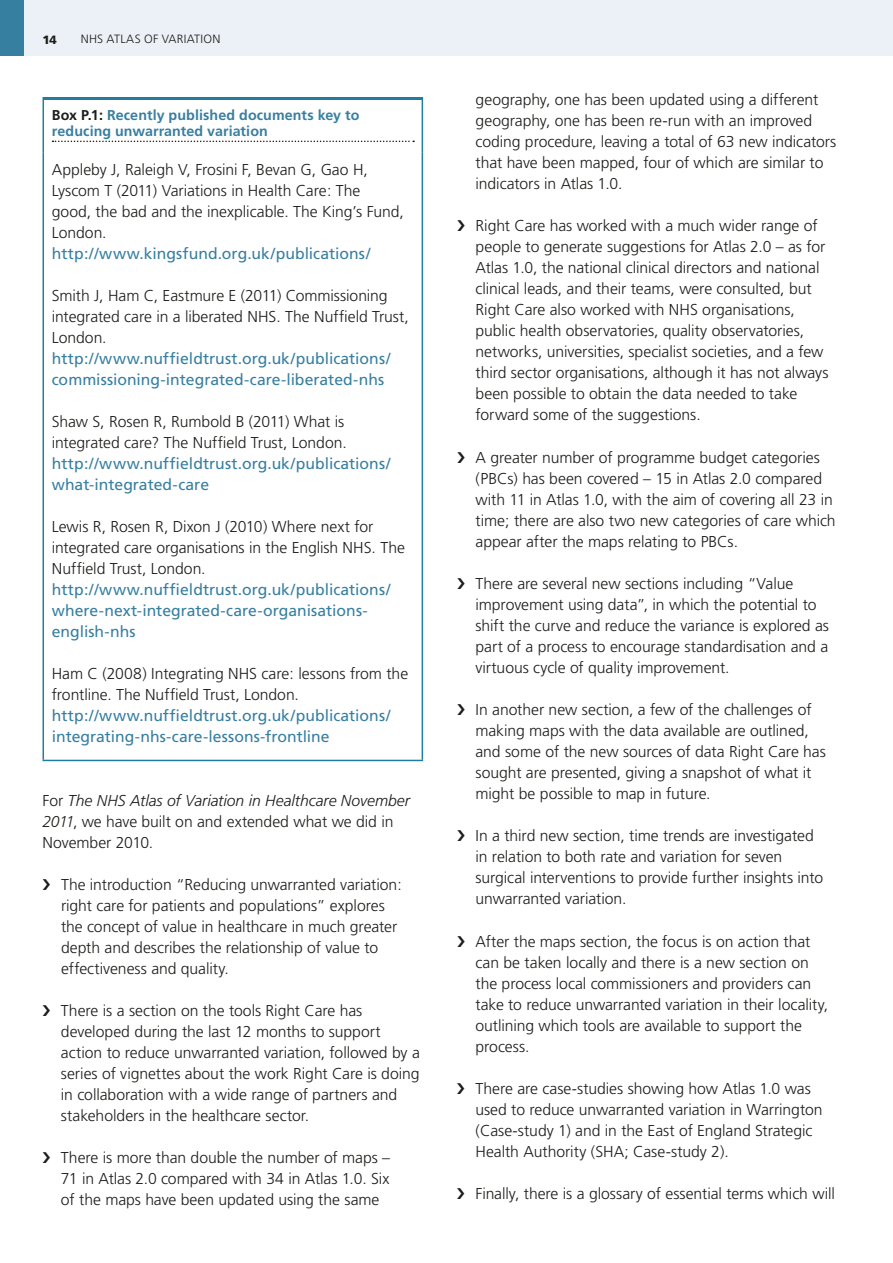
<style>
.page{position:relative;width:893px;height:1263px;background:#fff}
.page>*{position:absolute;margin:0;border:0;box-sizing:border-box;transform-origin:0 0}
.t1{font:300 15.75px/21px "Frutiger";letter-spacing:-.005em;color:#1d1d1b}
.t2{font:15.75px/21px "Frutiger";color:#377fa1}
.t3{font:700 14.25px/16.5px "Frutiger";letter-spacing:.005em;color:#377fa1}
.t4{font:300 12px "Frutiger";letter-spacing:.025em;color:#1d1d1b}
.t5{font:900 12px "Frutiger";color:#1d1d1b}
.s1{color:#1d1d1b}
.s2{font-style:italic}
</style>
<div class="page">
<div style="left:0;top:0;width:893px;height:55px;background:#ebf1f6"></div>
<div style="left:0;top:0;width:23px;height:55px;background:#377fa1"></div>
<hr style="left:43px;top:100px;width:1px;height:52px;background:#217ca0">
<hr style="left:422px;top:100px;width:1px;height:52px;background:#217ca0">
<hr style="left:43px;top:152px;width:1px;height:608px;background:#217ca0">
<hr style="left:422px;top:152px;width:1px;height:608px;background:#217ca0">
<hr style="left:43px;top:97px;width:380px;height:3px;background:#217ca0">
<hr style="left:43px;top:760px;width:380px;height:1px;background:#217ca0">
<svg style="left:53px;top:141px;width:361px;height:1px"></svg>
<p class="t5" style="left:43px;top:32px;width:16px">14</p>
<p class="t4" style="left:81px;top:32px;width:139px">NHS Atlas of Variation</p>
<p class="t3" style="left:52px;top:107px;width:309px"><span class="s1">Box P.1:</span> Recently published documents key to reducing unwarranted variation</p>
<p class="t1" style="left:52px;top:159px;width:354px">Appleby J, Raleigh V, Frosini F, Bevan G, Gao H, Lyscom T (2011) Variations in Health Care: The<br>good, the bad and the inexplicable. The King’s Fund, London.</p>
<p class="t2" style="left:52px;top:243px;width:320px">http://www.kingsfund.org.uk/publications/</p>
<p class="t1" style="left:52px;top:285px;width:358px">Smith J, Ham C, Eastmure E (2011) Commissioning integrated care in a liberated NHS. The Nuffield Trust,<br>London.</p>
<p class="t2" style="left:52px;top:348px;width:340px">http://www.nuffieldtrust.org.uk/publications/ commissioning-integrated-care-liberated-nhs</p>
<p class="t1" style="left:52px;top:411px;width:296px">Shaw S, Rosen R, Rumbold B (2011) What is integrated care? The Nuffield Trust, London.</p>
<p class="t2" style="left:52px;top:453px;width:340px">http://www.nuffieldtrust.org.uk/publications/ what-integrated-care</p>
<p class="t1" style="left:52px;top:516px;width:355px">Lewis R, Rosen R, Dixon J (2010) Where next for integrated care organisations in the English NHS. The<br>Nuffield Trust, London.</p>
<p class="t2" style="left:52px;top:579px;width:340px">http://www.nuffieldtrust.org.uk/publications/ where-next-integrated-care-organisations&shy;english-nhs</p>
<p class="t1" style="left:52px;top:663px;width:358px">Ham C (2008) Integrating NHS care: lessons from the frontline. The Nuffield Trust, London.</p>
<p class="t2" style="left:52px;top:705px;width:340px">http://www.nuffieldtrust.org.uk/publications/ integrating-nhs-care-lessons-frontline</p>
<p class="t1" style="left:43px;top:790px;width:369px">For <span class="s2">The NHS Atlas of Variation in Healthcare November<br>2011</span>, we have built on and extended what we did in<br>November 2010.</p>
<p class="t1" style="left:61px;top:874px;width:342px">The introduction “Reducing unwarranted variation: right care for patients and populations” explores the concept of value in healthcare in much greater depth and describes the relationship of value to effectiveness and quality.</p>
<p class="t1" style="left:61px;top:1000px;width:360px">There is a section on the tools Right Care has developed during the last 12 months to support action to reduce unwarranted variation, followed by a series of vignettes about the work Right Care is doing in collaboration with a wide range of partners and stakeholders in the healthcare sector.</p>
<p class="t1" style="left:61px;top:1148px;width:331px;text-align:justify">There is more than double the number of maps – 71 in Atlas 2.0 compared with 34 in Atlas 1.0. Six of the maps have been updated using the same</p>
<p class="t1" style="left:476px;top:89px;width:362px">geography, one has been updated using a different geography, one has been re-run with an improved coding procedure, leaving a total of 63 new indicators that have been mapped, four of which are similar to indicators in Atlas 1.0.</p>
<p class="t1" style="left:476px;top:216px;width:354px">Right Care has worked with a much wider range of people to generate suggestions for Atlas 2.0 – as for Atlas 1.0, the national clinical directors and national clinical leads, and their teams, were consulted, but Right Care also worked with NHS organisations, public health observatories, quality observatories, networks, universities, specialist societies, and a few third sector organisations, although it has not always been possible to obtain the data needed to take forward some of the suggestions.</p>
<p class="t1" style="left:476px;top:447px;width:362px">A greater number of programme budget categories (PBCs) has been covered – 15 in Atlas 2.0 compared with 11 in Atlas 1.0, with the aim of covering all 23 in time; there are also two new categories of care which appear after the maps relating to PBCs.</p>
<p class="t1" style="left:475px;top:573px;width:355px">There are several new sections including “Value improvement using data”, in which the potential to shift the curve and reduce the variance is explored as part of a process to encourage standardisation and a virtuous cycle of quality improvement.</p>
<p class="t1" style="left:475px;top:699px;width:352px">In another new section, a few of the challenges of making maps with the data available are outlined, and some of the new sources of data Right Care has sought are presented, giving a snapshot of what it might be possible to map in future.</p>
<p class="t1" style="left:475px;top:826px;width:349px">In a third new section, time trends are investigated in relation to both rate and variation for seven surgical interventions to provide further insights into unwarranted variation.</p>
<p class="t1" style="left:475px;top:931px;width:354px">After the maps section, the focus is on action that can be taken locally and there is a new section on the process local commissioners and providers can take to reduce unwarranted variation in their locality, outlining which tools are available to support the process.</p>
<p class="t1" style="left:475px;top:1078px;width:349px">There are case-studies showing how Atlas 1.0 was used to reduce unwarranted variation in Warrington (Case-study 1) and in the East of England Strategic Health Authority (SHA; Case-study 2).</p>
<p class="t1" style="left:475px;top:1183px;width:361px">Finally, there is a glossary of essential terms which will</p>
</div>
